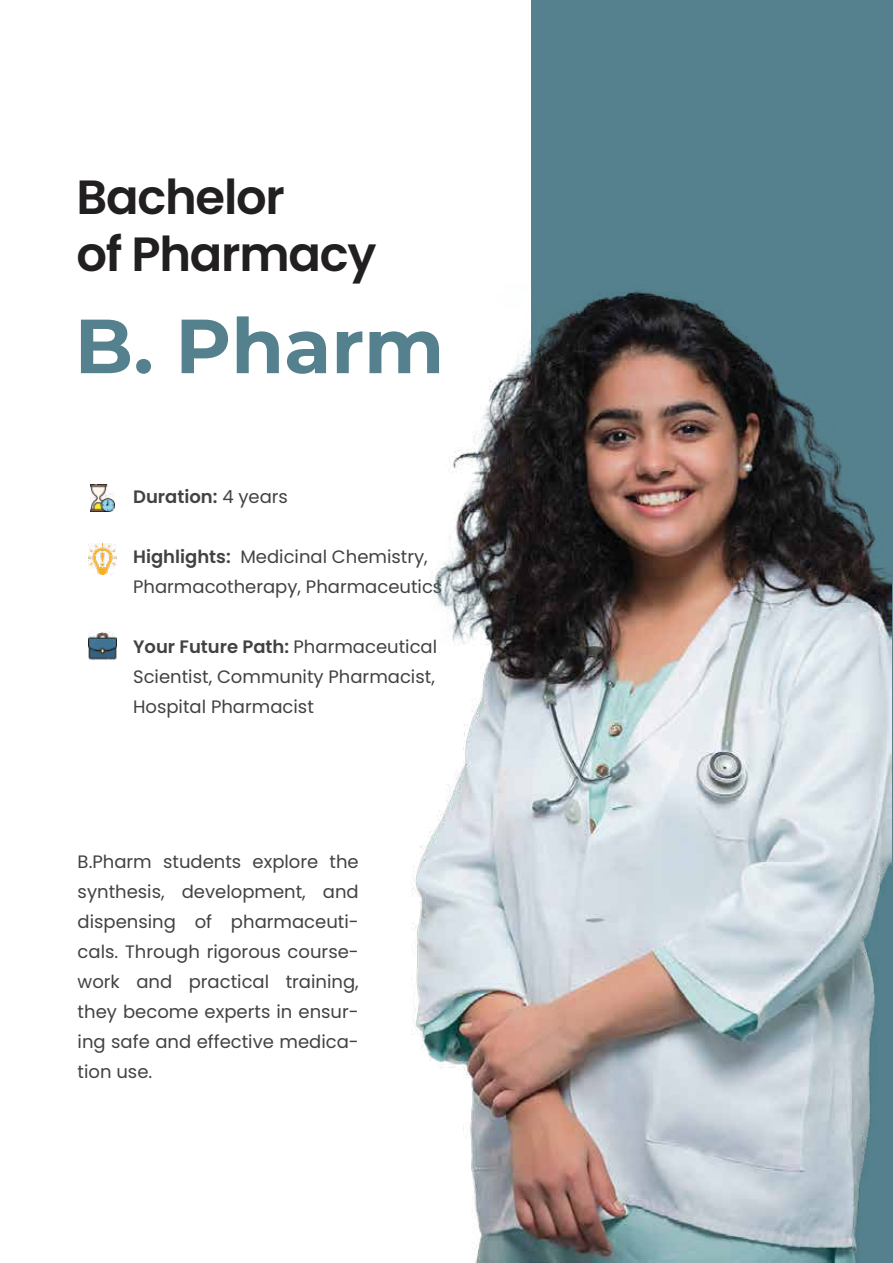
<style>
.page{position:relative;width:893px;height:1263px;background:#fff}
.page>*{position:absolute;margin:0;border:0;box-sizing:border-box;transform-origin:0 0}
.t1{font:700 76.5px "Montserrat";color:#54818d}
.t2{font:600 48px/57.6px "Poppins";letter-spacing:-.025em;color:#221f20}
.t3{font:18px/30px "Poppins";color:#424243}
.t4{font:600 18px "Poppins";color:#424243}
.s1{font-weight:400}
.s2{font-weight:600}
</style>
<div class="page">
<div style="left:531px;top:0;width:362px;height:1263px;background:#54818d"></div>
<img style="left:91px;top:484px;width:23px;height:28px">
<img style="left:88px;top:543px;width:29px;height:31px">
<img style="left:88px;top:632px;width:29px;height:28px">
<img style="left:411px;top:291px;width:480px;height:972px">
<h2 class="t2" style="left:76px;top:168px;width:302px">Bachelor<br>of Pharmacy</h2>
<h1 class="t1" style="left:75px;top:291px;width:371px">B. Pharm</h1>
<p class="t4" style="left:133px;top:486px;width:156px">Duration: <span class="s1">4 years</span></p>
<p class="t3" style="left:133px;top:542px;width:311px"><span class="s2">Highlights:</span> Medicinal Chemistry,<br>Pharmacotherapy, Pharmaceutics</p>
<p class="t3" style="left:133px;top:632px;width:306px"><span class="s2">Your Future Path:</span> Pharmaceutical<br>Scientist, Community Pharmacist,<br>Hospital Pharmacist</p>
<p class="t3" style="left:78px;top:846px;width:283px;text-align:justify">B.Pharm students explore the synthesis, development, and dispensing of pharmaceuti&shy;cals. Through rigorous course&shy;work and practical training, they become experts in ensur&shy;ing safe and effective medica&shy;tion use.</p>
</div>
